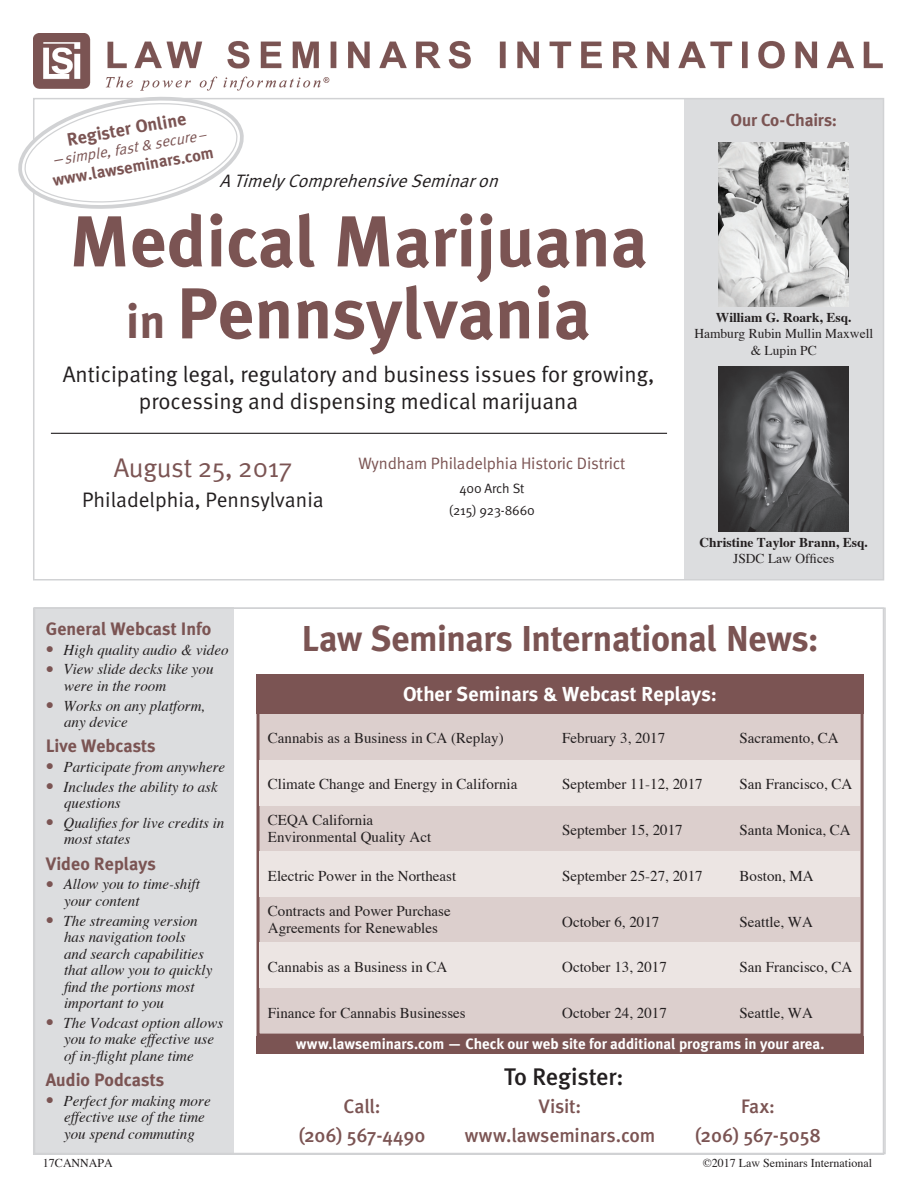
<style>
.page{position:relative;width:918px;height:1188px;background:#fff}
.page>*{position:absolute;margin:0;border:0;box-sizing:border-box;transform-origin:0 0}
.t1{font:700 72px/72px "Meta Plus";color:#7b5453;text-align:center}
.t2{font:700 36px "Meta Plus";letter-spacing:-.015em;color:#7b5453}
.t3{font:27px "Meta Normal";letter-spacing:-.01em;color:#7b5453}
.t4{font:500 24px "Meta";letter-spacing:-.01em;color:#231f20}
.t5{font:22.5px/27px "Meta Normal";color:#231f20;text-align:center}
.t6{font:21px "Meta Normal";color:#231f20}
.t7{font:700 20.25px "Meta Plus";color:#fff}
.t8{font:500 19.5px/28.7px "Meta";letter-spacing:-.01em;color:#7b5453;text-align:center}
.t9{font:700 18px "Meta Plus";color:#7b5453}
.t10{font:italic 18px "Meta Normal";color:#231f20}
.t11{font:700 17.25px "Meta Plus";letter-spacing:-.01em;color:#7b5453}
.t12{font:16.5px "Meta Normal";letter-spacing:-.01em;color:#7b5453}
.t13{font:700 16.5px "Meta Plus";color:#7b5453}
.t14{font:italic 15px/16.5px "Times";color:#231f20}
.t15{font:15px/17.4px "Times";color:#231f20}
.t16{font:700 15px "Meta Plus";color:#fff}
.t17{font:italic 15px "Meta Normal";color:#7b5453}
.t18{font:13.5px/16.5px "Times";color:#231f20;text-align:center}
.t19{font:700 13.5px "Times";color:#231f20}
.t20{font:13.5px/22.2px "Meta Normal";letter-spacing:-.01em;color:#231f20;text-align:center}
.t21{font:12px "Times";color:#231f20}
.s1{font-style:normal;font-size:18px}
.s2{font-size:48px}
.s3{font-size:21px;color:#7b5453}
</style>
<div class="page">
<div style="left:34px;top:608px;width:200px;height:546px;background:#dcdddf"></div>
<div style="left:256px;top:711px;width:608px;height:326px;background:#dccfcd;border:3px solid #7b5453"></div>
<div style="left:256px;top:675px;width:608px;height:39px;background:#7b5453"></div>
<div style="left:256px;top:1036px;width:608px;height:17px;background:#7b5453"></div>
<div style="left:260px;top:760px;width:600px;height:46px;background:#ece5e3"></div>
<div style="left:260px;top:851px;width:600px;height:46px;background:#ece5e3"></div>
<div style="left:260px;top:943px;width:600px;height:45px;background:#ece5e3"></div>
<div style="left:684px;top:99px;width:199px;height:481px;background:#dcdddf"></div>
<img style="left:34px;top:34px;width:849px;height:57px">
<hr style="left:51px;top:433px;width:616px;height:1px;background:#231f20">
<svg style="left:18px;top:97px;width:228px;height:117px"></svg>
<img style="left:719px;top:143px;width:130px;height:164px">
<img style="left:719px;top:367px;width:130px;height:164px">
<p class="t9" style="left:65px;top:129px;width:122px;rotate:-10deg">Register Online</p>
<p class="t17" style="left:52px;top:153px;width:156px;rotate:-10deg"><span class="s1">–</span>simple, fast &amp; secure–</p>
<p class="t13" style="left:51px;top:171px;width:165px;rotate:-10deg">www.lawseminars.com</p>
<p class="t10" style="left:220px;top:171px;width:286px">ATimelyComprehensiveSeminaron</p>
<h1 class="t1" style="left:69px;top:205px;width:580px">Medical Marijuana <span class="s2">in</span> Pennsylvania</h1>
<h3 class="t5" style="left:63px;top:361px;width:593px">Anticipating legal, regulatory and business issues for growing, processing and dispensing medical marijuana</h3>
<h3 class="t3" style="left:114px;top:452px;width:180px">August 25, 2017</h3>
<h3 class="t6" style="left:82px;top:488px;width:243px">Philadelphia, Pennsylvania</h3>
<p class="t12" style="left:358px;top:453px;width:269px">Wyndham Philadelphia Historic District</p>
<p class="t20" style="left:449px;top:477px;width:87px">400 Arch St (215) 923-8660</p>
<p class="t11" style="left:730px;top:110px;width:108px">Our Co-Chairs:</p>
<p class="t19" style="left:716px;top:304px;width:137px">William G. Roark, Esq.</p>
<p class="t18" style="left:694px;top:326px;width:180px">Hamburg Rubin Mullin Maxwell &amp; Lupin PC</p>
<p class="t19" style="left:700px;top:529px;width:170px">Christine Taylor Brann, Esq.</p>
<p class="t18" style="left:733px;top:551px;width:103px">JSDC Law Offices</p>
<p class="t9" style="left:46px;top:618px;width:167px">General Webcast Info</p>
<p class="t14" style="left:46px;top:642px;width:184px"><span class="s3">•</span> High quality audio &amp; video</p>
<p class="t14" style="left:64px;top:662px;width:151px;text-indent:-18px"><span class="s3">•</span> View slide decks like you were in the room</p>
<p class="t14" style="left:64px;top:698px;width:143px;text-indent:-18px"><span class="s3">•</span> Works on any platform, any device</p>
<p class="t9" style="left:46px;top:736px;width:111px">Live Webcasts</p>
<p class="t14" style="left:46px;top:760px;width:181px"><span class="s3">•</span> Participate from anywhere</p>
<p class="t14" style="left:64px;top:779px;width:155px;text-indent:-18px"><span class="s3">•</span> Includes the ability to ask questions</p>
<p class="t14" style="left:64px;top:816px;width:162px;text-indent:-18px"><span class="s3">•</span> Qualifies for live credits in most states</p>
<p class="t9" style="left:46px;top:853px;width:112px">Video Replays</p>
<p class="t14" style="left:64px;top:877px;width:137px;text-indent:-18px"><span class="s3">•</span> Allow you to time-shift your content</p>
<p class="t14" style="left:64px;top:913px;width:150px;text-indent:-18px"><span class="s3">•</span> The streaming version has navigation tools<br>and search capabilities that allow you to quickly find the portions most important to you</p>
<p class="t14" style="left:64px;top:1015px;width:161px;text-indent:-18px"><span class="s3">•</span> The Vodcast option allows you to make effective use of in-flight plane time</p>
<p class="t9" style="left:46px;top:1069px;width:120px">Audio Podcasts</p>
<p class="t14" style="left:64px;top:1093px;width:148px;text-indent:-18px"><span class="s3">•</span> Perfect for making more effective use of the time you spend commuting</p>
<p class="t21" style="left:43px;top:1155px;width:71px">17CANNAPA</p>
<h2 class="t2" style="left:301px;top:617px;width:519px">Law Seminars International News:</h2>
<h3 class="t7" style="left:403px;top:683px;width:316px">Other Seminars &amp; Webcast Replays:</h3>
<p class="t15" style="left:268px;top:730px;width:237px">Cannabis as a Business in CA (Replay)</p>
<p class="t15" style="left:268px;top:776px;width:251px">Climate Change and Energy in California</p>
<p class="t15" style="left:268px;top:812px;width:165px">CEQA California<br>Environmental Quality Act</p>
<p class="t15" style="left:268px;top:868px;width:190px">Electric Power in the Northeast</p>
<p class="t15" style="left:268px;top:903px;width:184px">Contracts and Power Purchase<br>Agreements for Renewables</p>
<p class="t15" style="left:268px;top:960px;width:181px">Cannabis as a Business in CA</p>
<p class="t15" style="left:268px;top:1005px;width:199px">Finance for Cannabis Businesses</p>
<p class="t15" style="left:562px;top:730px;width:104px">February 3, 2017</p>
<p class="t15" style="left:562px;top:776px;width:142px">September 11-12, 2017</p>
<p class="t15" style="left:562px;top:822px;width:122px">September 15, 2017</p>
<p class="t15" style="left:562px;top:868px;width:142px">September 25-27, 2017</p>
<p class="t15" style="left:562px;top:914px;width:99px">October 6, 2017</p>
<p class="t15" style="left:740px;top:730px;width:101px">Sacramento, CA</p>
<p class="t15" style="left:740px;top:776px;width:114px">San Francisco, CA</p>
<p class="t15" style="left:740px;top:822px;width:113px">Santa Monica, CA</p>
<p class="t15" style="left:740px;top:868px;width:76px">Boston, MA</p>
<p class="t15" style="left:740px;top:914px;width:75px">Seattle, WA</p>
<p class="t15" style="left:562px;top:960px;width:106px">October 13, 2017</p>
<p class="t15" style="left:740px;top:960px;width:114px">San Francisco, CA</p>
<p class="t15" style="left:562px;top:1005px;width:106px">October 24, 2017</p>
<p class="t15" style="left:740px;top:1005px;width:75px">Seattle, WA</p>
<p class="t16" style="left:296px;top:1035px;width:530px">www.lawseminars.com — Check our web site for additional programs in your area.</p>
<h3 class="t4" style="left:504px;top:1063px;width:121px">To Register:</h3>
<h3 class="t8" style="left:299px;top:1092px;width:128px">Call:<br>(206) 567-4490</h3>
<h3 class="t8" style="left:465px;top:1092px;width:192px">Visit: www.lawseminars.com</h3>
<h3 class="t8" style="left:695px;top:1092px;width:127px">Fax:<br>(206) 567-5058</h3>
<p class="t21" style="left:703px;top:1155px;width:171px">©2017 Law Seminars International</p>
</div>
